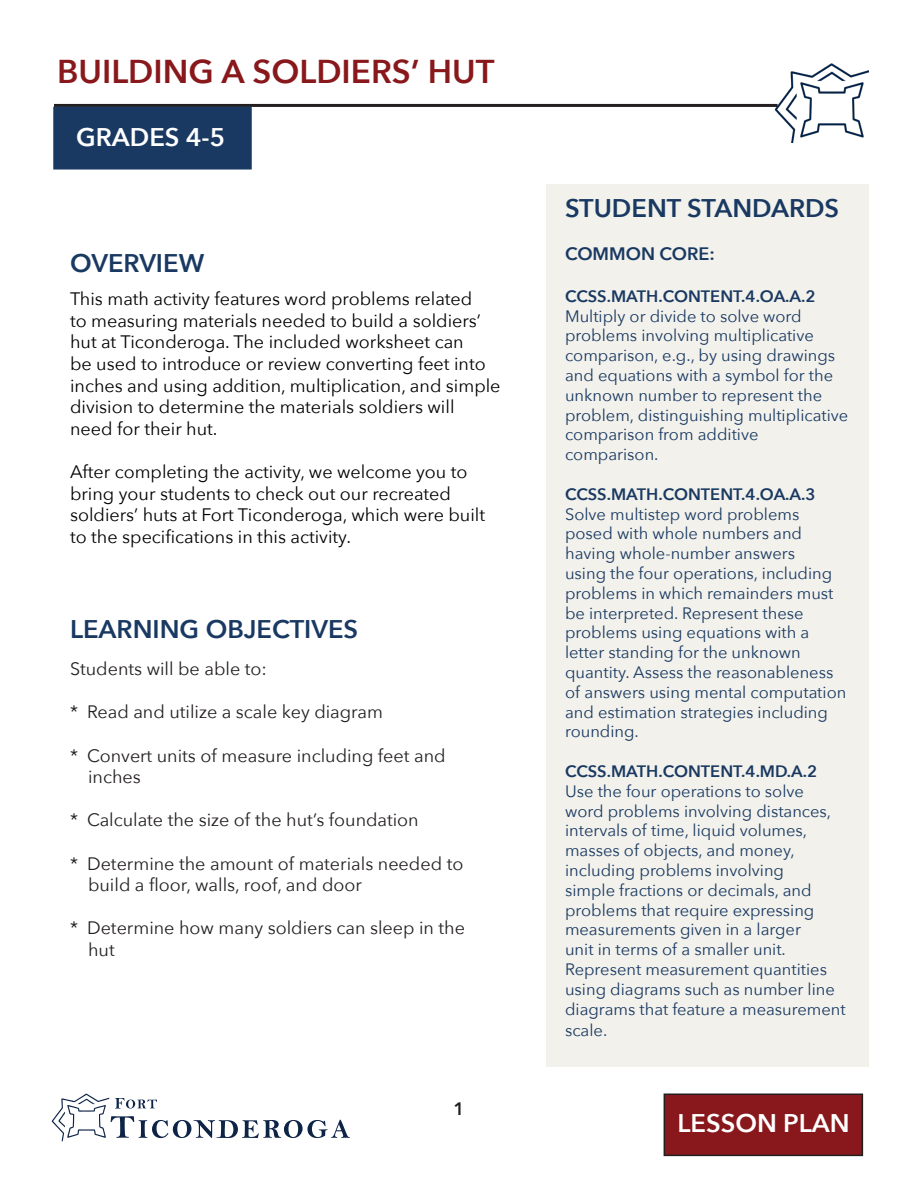
<style>
.page{position:relative;width:918px;height:1188px;background:#fff}
.page>*{position:absolute;margin:0;border:0;box-sizing:border-box;transform-origin:0 0}
.t1{font:600 33px "Avenir Next";color:#88181b}
.t2{font:600 25.5px "Avenir Next";color:#193962}
.t3{font:600 25.5px "Avenir Next";color:#fff}
.t4{font:18px/21.6px "Avenir Next";color:#000}
.t5{font:18px/21.6px "Avenir Next";color:#231f20}
.t6{font:600 18px "Avenir Next";color:#193962}
.t7{font:600 18px "Avenir Next";color:#231f20}
.t8{font:16.5px/19.8px "Avenir Next";color:#193962}
.s1{font-weight:600}
</style>
<div class="page">
<div style="left:546px;top:184px;width:323px;height:883px;background:#f2f1eb"></div>
<hr style="left:54px;top:104px;width:724px;height:3px;background:#231f20">
<svg style="left:52px;top:1094px;width:298px;height:47px"></svg>
<img style="left:774px;top:63px;width:95px;height:79px">
<div style="left:54px;top:107px;width:197px;height:62px;background:#193962"></div>
<div style="left:53px;top:107px;width:199px;height:63px;border:2px solid #193962"></div>
<div style="left:664px;top:1094px;width:198px;height:61px;background:#88181b"></div>
<div style="left:664px;top:1094px;width:199px;height:62px;border:2px solid #231f20"></div>
<p class="t1" style="left:57px;top:43px;width:439px">BUILDING A SOLDIERS’ HUT</p>
<p class="t3" style="left:76px;top:115px;width:151px">GRADES 4-5</p>
<p class="t2" style="left:70px;top:241px;width:136px">OVERVIEW</p>
<p class="t4" style="left:70px;top:287px;width:432px">This math activity features word problems related<br>to measuring materials needed to build a soldiers’ hut at Ticonderoga. The included worksheet can<br>be used to introduce or review converting feet into inches and using addition, multiplication, and simple division to determine the materials soldiers will need for their hut.</p>
<p class="t4" style="left:70px;top:460px;width:417px">After completing the activity, we welcome you to bring your students to check out our recreated soldiers’ huts at Fort Ticonderoga, which were built to the specifications in this activity.</p>
<p class="t2" style="left:70px;top:607px;width:290px">LEARNING OBJECTIVES</p>
<p class="t5" style="left:70px;top:657px;width:198px">Students will be able to:</p>
<p class="t5" style="left:70px;top:701px;width:315px">* Read and utilize a scale key diagram</p>
<p class="t5" style="left:88px;top:744px;width:359px;text-indent:-18px">* Convert units of measure including feet and inches</p>
<p class="t5" style="left:70px;top:809px;width:350px">* Calculate the size of the hut’s foundation</p>
<p class="t5" style="left:88px;top:852px;width:377px;text-indent:-18px">* Determine the amount of materials needed to build a floor, walls, roof, and door</p>
<p class="t5" style="left:88px;top:917px;width:379px;text-indent:-18px">* Determine how many soldiers can sleep in the hut</p>
<p class="t7" style="left:454px;top:1094px;width:12px">1</p>
<p class="t2" style="left:565px;top:187px;width:276px">STUDENT STANDARDS</p>
<p class="t6" style="left:565px;top:239px;width:151px">COMMON CORE:</p>
<p class="t8" style="left:565px;top:286px;width:285px"><span class="s1">CCSS.MATH.CONTENT.4.OA.A.2<br></span>Multiply or divide to solve word problems involving multiplicative comparison, e.g., by using drawings and equations with a symbol for the unknown number to represent the problem, distinguishing multiplicative comparison from additive comparison.</p>
<p class="t8" style="left:565px;top:484px;width:283px"><span class="s1">CCSS.MATH.CONTENT.4.OA.A.3<br></span>Solve multistep word problems posed with whole numbers and having whole-number answers<br>using the four operations, including problems in which remainders must be interpreted. Represent these problems using equations with a letter standing for the unknown quantity. Assess the reasonableness of answers using mental computation and estimation strategies including rounding.</p>
<p class="t8" style="left:565px;top:761px;width:282px"><span class="s1">CCSS.MATH.CONTENT.4.MD.A.2<br></span>Use the four operations to solve word problems involving distances, intervals of time, liquid volumes, masses of objects, and money, including problems involving<br>simple fractions or decimals, and problems that require expressing measurements given in a larger<br>unit in terms of a smaller unit.<br>Represent measurement quantities using diagrams such as number line diagrams that feature a measurement</p>
<p class="t8" style="left:565px;top:1020px;width:44px">scale.</p>
<p class="t3" style="left:678px;top:1101px;width:174px">LESSON PLAN</p>
</div>
